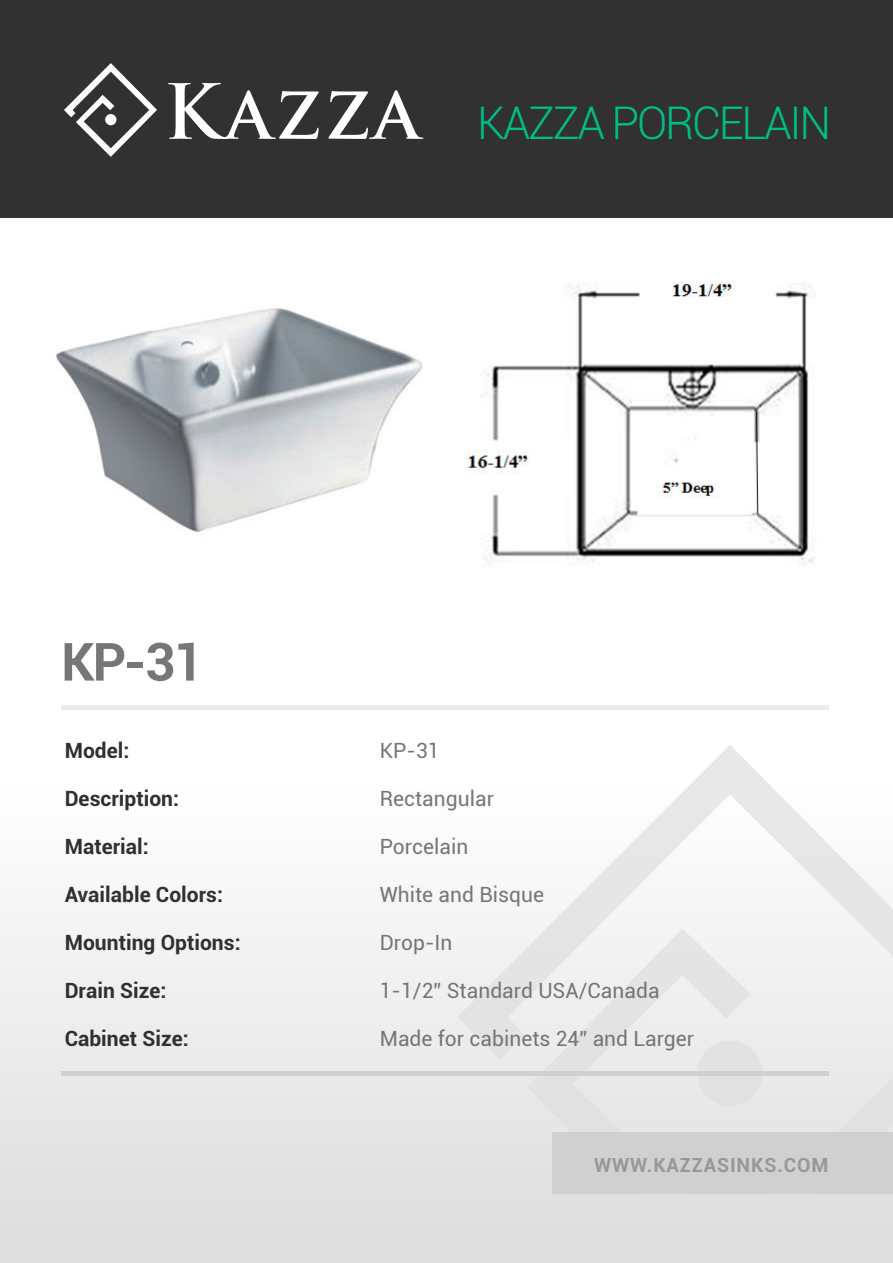
<style>
.page{position:relative;width:893px;height:1263px;background:#fff}
.page>*{position:absolute;margin:0;border:0;box-sizing:border-box;transform-origin:0 0}
.t1{font:700 52.65px "Roboto";color:#767676}
.t2{font:300 45px "Roboto";letter-spacing:-.05em;color:#00bf84}
.t3{font:21px "Roboto";color:#767676}
.t4{font:700 21px "Roboto";color:#303030}
.t5{font:700 19.5px "Roboto";letter-spacing:.045em;color:#989898}
</style>
<div class="page">
<svg style="left:0;top:705px;width:829px;height:558px"></svg>
<svg style="left:457px;top:744px;width:436px;height:519px;fill:#ececec"></svg>
<img style="left:0;top:217px;width:893px;height:346px">
<div style="left:552px;top:1132px;width:341px;height:61px;background:#d0d0d0"></div>
<div style="left:0;top:0;width:893px;height:217px;background:#313131"></div>
<svg style="left:64px;top:63px;width:93px;height:94px"></svg>
<svg style="left:168px;top:83px;width:151px;height:56px"></svg>
<svg style="left:329px;top:90px;width:94px;height:49px"></svg>
<div style="left:61px;top:705px;width:767px;height:5px;background:#ececec"></div>
<hr style="left:61px;top:1071px;width:767px;height:4px;background:#d0d0d0">
<h2 class="t2" style="left:477px;top:92px;width:356px">KAZZA PORCELAIN</h2>
<h1 class="t1" style="left:61px;top:625px;width:144px">KP-31</h1>
<p class="t4" style="left:65px;top:736px;width:66px">Model:</p>
<p class="t4" style="left:65px;top:784px;width:116px">Description:</p>
<p class="t4" style="left:65px;top:832px;width:86px">Material:</p>
<p class="t4" style="left:65px;top:880px;width:160px">Available Colors:</p>
<p class="t4" style="left:65px;top:928px;width:178px">Mounting Options:</p>
<p class="t4" style="left:65px;top:976px;width:103px">Drain Size:</p>
<p class="t4" style="left:65px;top:1024px;width:126px">Cabinet Size:</p>
<p class="t3" style="left:380px;top:736px;width:61px">KP-31</p>
<p class="t3" style="left:380px;top:784px;width:116px">Rectangular</p>
<p class="t3" style="left:380px;top:832px;width:90px">Porcelain</p>
<p class="t3" style="left:380px;top:880px;width:166px">White and Bisque</p>
<p class="t3" style="left:380px;top:928px;width:74px">Drop-In</p>
<p class="t3" style="left:380px;top:976px;width:281px">1-1/2” Standard USA/Canada</p>
<p class="t3" style="left:380px;top:1024px;width:316px">Made for cabinets 24” and Larger</p>
<p class="t5" style="left:594px;top:1151px;width:236px">WWW.KAZZASINKS.COM</p>
</div>
